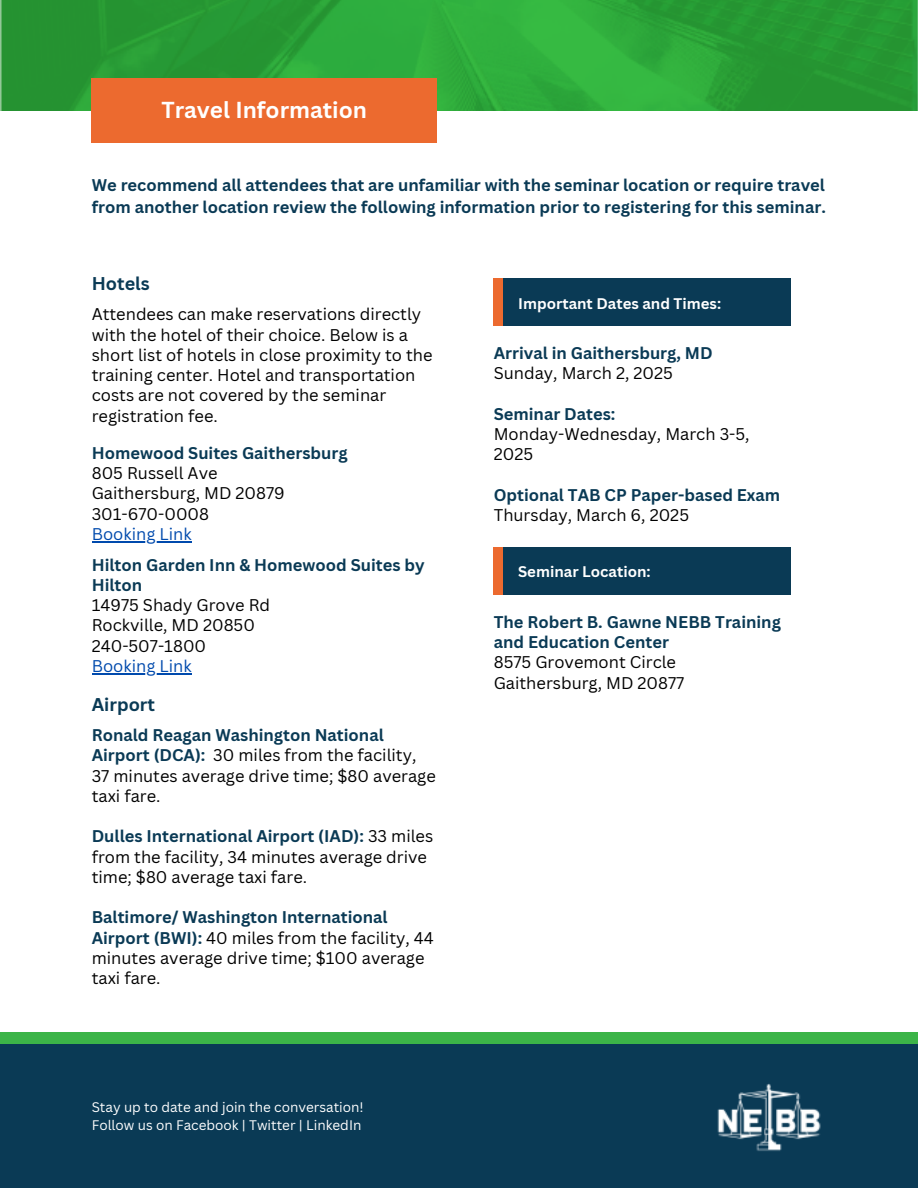
<style>
.page{position:relative;width:918px;height:1188px;background:#fff}
.page>*{position:absolute;margin:0;border:0;box-sizing:border-box;transform-origin:0 0}
.t1{font:700 22.5px "Canva Sans";color:#fff}
.t2{font:700 18px "Canva Sans";color:#0a3a55}
.t3{font:16.5px/20.2px "Canva Sans";color:#000}
.t4{font:700 16.5px/20.2px "Canva Sans";color:#0a3a55}
.t5{font:16.5px "Canva Sans";color:#004aad}
.t6{font:700 15px "Canva Sans";color:#fff}
.t7{font:13.5px "Canva Sans";color:#fff}
.s1{font-weight:700;color:#0a3a55}
.s2{font-weight:400;color:#000}
</style>
<div class="page">
<div style="left:0;top:1044px;width:918px;height:144px;background:#0a3a55"></div>
<div style="left:0;top:1033px;width:918px;height:11px;background:#3cb448"></div>
<img style="left:0;top:0;width:918px;height:111px">
<div style="left:92px;top:78px;width:345px;height:65px;background:#ec6a2f"></div>
<div style="left:503px;top:279px;width:288px;height:47px;background:#0a3a55"></div>
<div style="left:494px;top:279px;width:9px;height:47px;background:#ec6a2f"></div>
<div style="left:503px;top:547px;width:288px;height:48px;background:#0a3a55"></div>
<div style="left:494px;top:547px;width:9px;height:48px;background:#ec6a2f"></div>
<img style="left:717px;top:1083px;width:104px;height:68px">
<hr style="left:92px;top:541px;width:100px;height:1px;background:#004aad">
<hr style="left:92px;top:673px;width:100px;height:1px;background:#004aad">
<h2 class="t1" style="left:161px;top:94px;width:207px">Travel Information</h2>
<h2 class="t4" style="left:92px;top:173px;width:736px;line-height:22.5px">We recommend all attendees that are unfamiliar with the seminar location or require travel from another location review the following information prior to registering for this seminar.</h2>
<h2 class="t2" style="left:92px;top:271px;width:59px">Hotels</h2>
<h3 class="t3" style="left:92px;top:304px;width:342px">Attendees can make reservations directly with the hotel of their choice. Below is a short list of hotels in close proximity to the training center. Hotel and transportation costs are not covered by the seminar registration fee.</h3>
<h3 class="t3" style="left:92px;top:442px;width:257px"><span class="s1">Homewood Suites Gaithersburg<br></span>805 Russell Ave<br>Gaithersburg, MD 20879<br>301-670-0008</h3>
<h3 class="t5" style="left:92px;top:522px;width:101px">Booking Link</h3>
<h3 class="t3" style="left:92px;top:554px;width:334px"><span class="s1">Hilton Garden Inn &amp; Homewood Suites by<br>Hilton<br></span>14975 Shady Grove Rd<br>Rockville, MD 20850<br>240-507-1800</h3>
<h4 class="t5" style="left:92px;top:654px;width:101px">Booking Link</h4>
<h4 class="t2" style="left:92px;top:692px;width:65px">Airport</h4>
<h3 class="t3" style="left:92px;top:725px;width:346px"><span class="s1">Ronald Reagan Washington National<br>Airport (DCA):</span> 30 miles from the facility,<br>37 minutes average drive time; $80 average taxi fare.</h3>
<h3 class="t3" style="left:92px;top:826px;width:343px"><span class="s1">Dulles International Airport (IAD):</span> 33 miles from the facility, 34 minutes average drive time; $80 average taxi fare.</h3>
<h3 class="t3" style="left:92px;top:907px;width:344px"><span class="s1">Baltimore/ Washington International Airport (BWI):</span> 40 miles from the facility, 44 minutes average drive time; $100 average taxi fare.</h3>
<h3 class="t7" style="left:92px;top:1097px;width:274px">Stay up to date and join the conversation!</h3>
<h3 class="t7" style="left:92px;top:1115px;width:271px">Follow us on Facebook | Twitter | LinkedIn</h3>
<p class="t6" style="left:518px;top:293px;width:205px">Important Dates and Times:</p>
<h3 class="t4" style="left:494px;top:342px;width:221px">Arrival in Gaithersburg, MD<br><span class="s2">Sunday, March 2, 2025</span></h3>
<p class="t3" style="left:494px;top:403px;width:257px"><span class="s1">Seminar Dates:<br></span>Monday-Wednesday, March 3-5,<br>2025</p>
<p class="t4" style="left:494px;top:484px;width:288px">Optional TAB CP Paper-based Exam<br><span class="s2">Thursday, March 6, 2025</span></p>
<h1 class="t6" style="left:518px;top:561px;width:134px">Seminar Location:</h1>
<p class="t4" style="left:494px;top:611px;width:289px">The Robert B. Gawne NEBB Training and Education Center<br><span class="s2">8575 Grovemont Circle<br>Gaithersburg, MD 20877</span></p>
</div>
